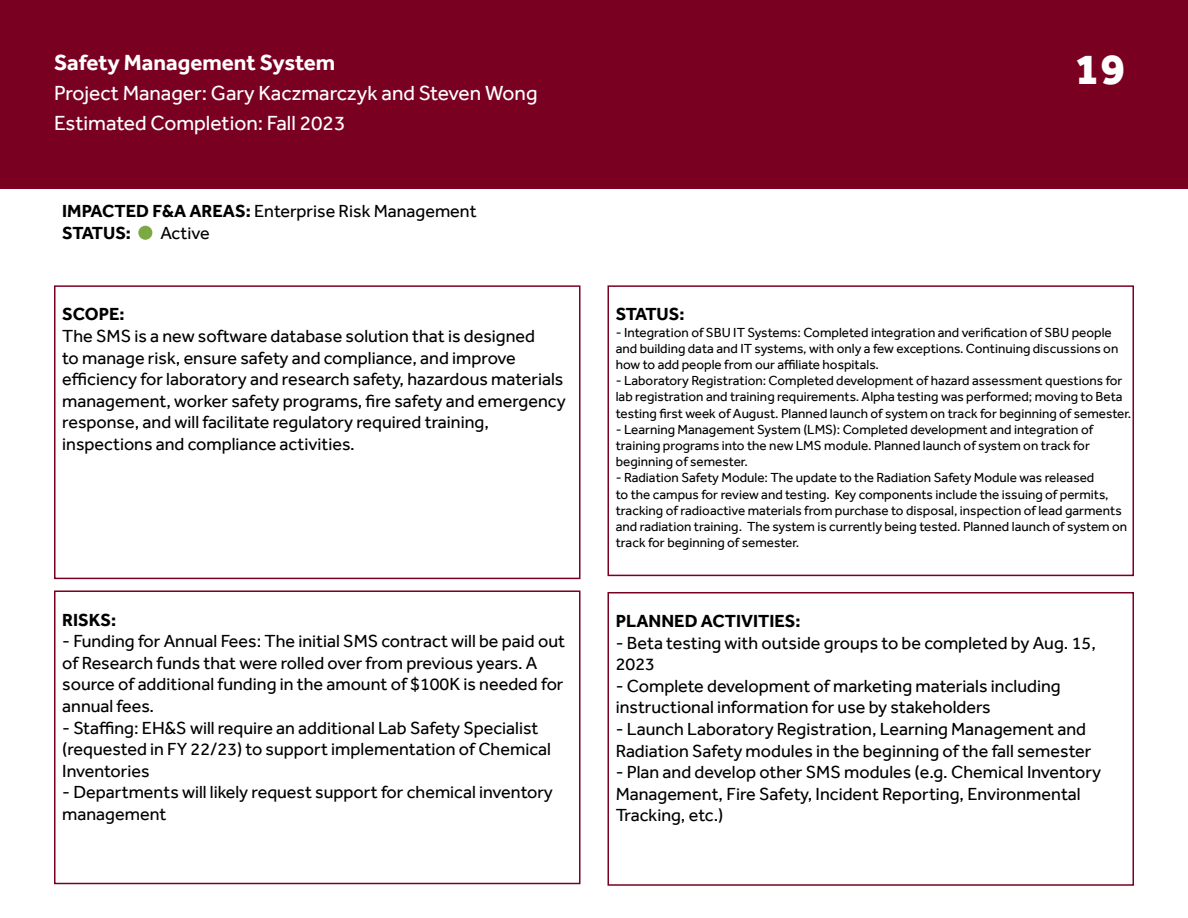
<style>
.page{position:relative;width:1188px;height:918px;background:#fff}
.page>*{position:absolute;margin:0;border:0;box-sizing:border-box;transform-origin:0 0}
.t1{font:800 45px "Effra";color:#fff}
.t2{font:700 22.5px "Effra";color:#fff}
.t3{font:21px/30px "Effra";color:#fff}
.t4{font:18px/21.6px "Effra";color:#000}
.t5{font:700 18px/21.6px "Effra";color:#000}
.t6{font:13.5px/16.2px "Effra";color:#000}
.s1{font-weight:400}
</style>
<div class="page">
<div style="left:0;top:0;width:1188px;height:189px;background:#7a0022"></div>
<div style="left:54px;top:285px;width:526px;height:294px;border:2px solid #7a0022"></div>
<div style="left:608px;top:285px;width:526px;height:291px;border:2px solid #7a0022"></div>
<div style="left:54px;top:590px;width:526px;height:294px;border:2px solid #7a0022"></div>
<div style="left:608px;top:592px;width:526px;height:294px;border:2px solid #7a0022"></div>
<div style="left:138px;top:226px;width:14px;height:14px;background:#7ba944;border-radius:50%"></div>
<p class="t2" style="left:54px;top:49px;width:283px">Safety Management System</p>
<p class="t3" style="left:54px;top:78px;width:485px">Project Manager: Gary Kaczmarczyk and Steven Wong<br>Estimated Completion: Fall 2023</p>
<p class="t5" style="left:62px;top:200px;width:416px">IMPACTED F&amp;A AREAS: <span class="s1">Enterprise Risk Management<br></span>STATUS:</p>
<p class="t4" style="left:160px;top:222px;width:51px">Active</p>
<p class="t5" style="left:62px;top:303px;width:64px">SCOPE:</p>
<p class="t4" style="left:62px;top:325px;width:505px">The SMS is a new software database solution that is designed<br>to manage risk, ensure safety and compliance, and improve efficiency for laboratory and research safety, hazardous materials management, worker safety programs, fire safety and emergency response, and will facilitate regulatory required training, inspections and compliance activities.</p>
<p class="t5" style="left:62px;top:609px;width:56px">RISKS:</p>
<p class="t4" style="left:62px;top:630px;width:504px">- Funding for Annual Fees: The initial SMS contract will be paid out of Research funds that were rolled over from previous years. A source of additional funding in the amount of $100K is needed for annual fees.</p>
<p class="t4" style="left:62px;top:717px;width:490px">- Staffing: EH&amp;S will require an additional Lab Safety Specialist (requested in FY 22/23) to support implementation of Chemical<br>Inventories</p>
<p class="t4" style="left:62px;top:781px;width:492px">- Departments will likely request support for chemical inventory management</p>
<h1 class="t1" style="left:1075px;top:42px;width:52px">19</h1>
<p class="t5" style="left:616px;top:303px;width:70px">STATUS:</p>
<p class="t6" style="left:616px;top:324px;width:504px">- Integration of SBU IT Systems: Completed integration and verification of SBU people and building data and IT systems, with only a few exceptions. Continuing discussions on how to add people from our affiliate hospitals.</p>
<p class="t6" style="left:616px;top:373px;width:517px">- Laboratory Registration: Completed development of hazard assessment questions for lab registration and training requirements. Alpha testing was performed; moving to Beta testing first week of August. Planned launch of system on track for beginning of semester.</p>
<p class="t6" style="left:616px;top:421px;width:479px">- Learning Management System (LMS): Completed development and integration of training programs into the new LMS module. Planned launch of system on track for beginning of semester.</p>
<p class="t6" style="left:616px;top:470px;width:513px">- Radiation Safety Module: The update to the Radiation Safety Module was released<br>to the campus for review and testing. Key components include the issuing of permits, tracking of radioactive materials from purchase to disposal, inspection of lead garments and radiation training. The system is currently being tested. Planned launch of system on track for beginning of semester.</p>
<p class="t5" style="left:616px;top:610px;width:186px">PLANNED ACTIVITIES:</p>
<p class="t4" style="left:616px;top:632px;width:482px">- Beta testing with outside groups to be completed by Aug. 15,<br>2023</p>
<p class="t4" style="left:616px;top:675px;width:446px">- Complete development of marketing materials including instructional information for use by stakeholders</p>
<p class="t4" style="left:616px;top:718px;width:477px">- Launch Laboratory Registration, Learning Management and<br>Radiation Safety modules in the beginning of the fall semester</p>
<p class="t4" style="left:616px;top:761px;width:487px">- Plan and develop other SMS modules (e.g. Chemical Inventory<br>Management, Fire Safety, Incident Reporting, Environmental<br>Tracking, etc.)</p>
</div>
